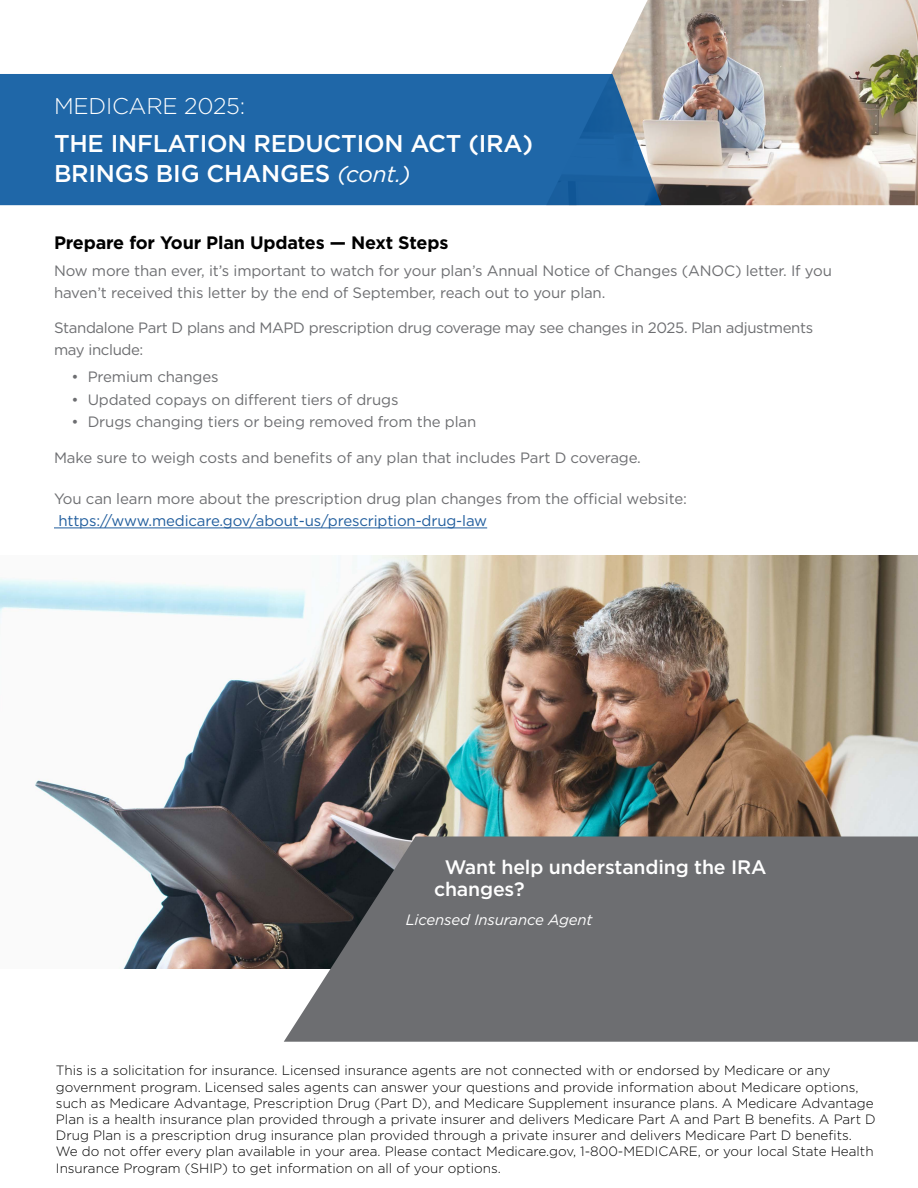
<style>
.page{position:relative;width:918px;height:1188px;background:#fff}
.page>*{position:absolute;margin:0;border:0;box-sizing:border-box;transform-origin:0 0}
.t1{font:500 24.3px/30.5px "Gotham";letter-spacing:-.01em;color:#fff}
.t2{font:300 22.8px "Gotham";letter-spacing:-.01em;color:#fff}
.t3{font:500 19.5px/22.5px "Gotham";letter-spacing:-.01em;color:#fff}
.t4{font:700 18px "Gotham";letter-spacing:-.01em;color:#000}
.t5{font:15px/22.5px "Gotham";letter-spacing:-.01em;color:#6d6e71}
.t6{font:15px "Gotham";letter-spacing:-.01em;color:#215e9e}
.t7{font:italic 15px "Gotham";letter-spacing:-.01em;color:#fff}
.t8{font:300 13.5px/16.2px "Gotham";color:#000}
.s1{font-weight:400;font-style:italic;font-size:22.8px}
</style>
<div class="page">
<img style="left:0;top:556px;width:918px;height:412px">
<hr style="left:54px;top:528px;width:433px;height:1px;background:#215e9e">
<svg style="left:284px;top:837px;width:634px;height:205px;background:#6a6b6e"></svg>
<img style="left:611px;top:0;width:307px;height:205px">
<svg style="left:0;top:74px;width:661px;height:131px;background:#2469a7"></svg>
<h2 class="t2" style="left:54px;top:91px;width:193px">MEDICARE 2025:</h2>
<h1 class="t1" style="left:54px;top:128px;width:481px">THE INFLATION REDUCTION ACT (IRA)<br>BRINGS BIG CHANGES <span class="s1">(cont.)</span></h1>
<h3 class="t4" style="left:54px;top:231px;width:396px">Prepare for Your Plan Updates — Next Steps</h3>
<p class="t5" style="left:54px;top:259px;width:780px">Now more than ever, it’s important to watch for your plan’s Annual Notice of Changes (ANOC) letter. If you haven’t received this letter by the end of September, reach out to your plan.</p>
<p class="t5" style="left:54px;top:316px;width:761px">Standalone Part D plans and MAPD prescription drug coverage may see changes in 2025. Plan adjustments may include:</p>
<p class="t5" style="left:72px;top:366px;width:149px">• Premium changes</p>
<p class="t5" style="left:72px;top:388px;width:329px">• Updated copays on different tiers of drugs</p>
<p class="t5" style="left:72px;top:411px;width:406px">• Drugs changing tiers or being removed from the plan</p>
<p class="t5" style="left:54px;top:447px;width:588px">Make sure to weigh costs and benefits of any plan that includes Part D coverage.</p>
<p class="t5" style="left:54px;top:487px;width:634px">You can learn more about the prescription drug plan changes from the official website:</p>
<p class="t6" style="left:58px;top:511px;width:430px">https://www.medicare.gov/about-us/prescription-drug-law</p>
<h3 class="t3" style="left:434px;top:855px;width:334px;text-indent:11px">Want help understanding the IRA changes?</h3>
<p class="t7" style="left:406px;top:910px;width:188px">Licensed Insurance Agent</p>
<p class="t8" style="left:56px;top:1062px;width:821px">This is a solicitation for insurance. Licensed insurance agents are not connected with or endorsed by Medicare or any government program. Licensed sales agents can answer your questions and provide information about Medicare options, such as Medicare Advantage, Prescription Drug (Part D), and Medicare Supplement insurance plans. A Medicare Advantage Plan is a health insurance plan provided through a private insurer and delivers Medicare Part A and Part B benefits. A Part D Drug Plan is a prescription drug insurance plan provided through a private insurer and delivers Medicare Part D benefits.<br>We do not offer every plan available in your area. Please contact Medicare.gov, 1‑800‑MEDICARE, or your local State Health Insurance Program (SHIP) to get information on all of your options.</p>
</div>
